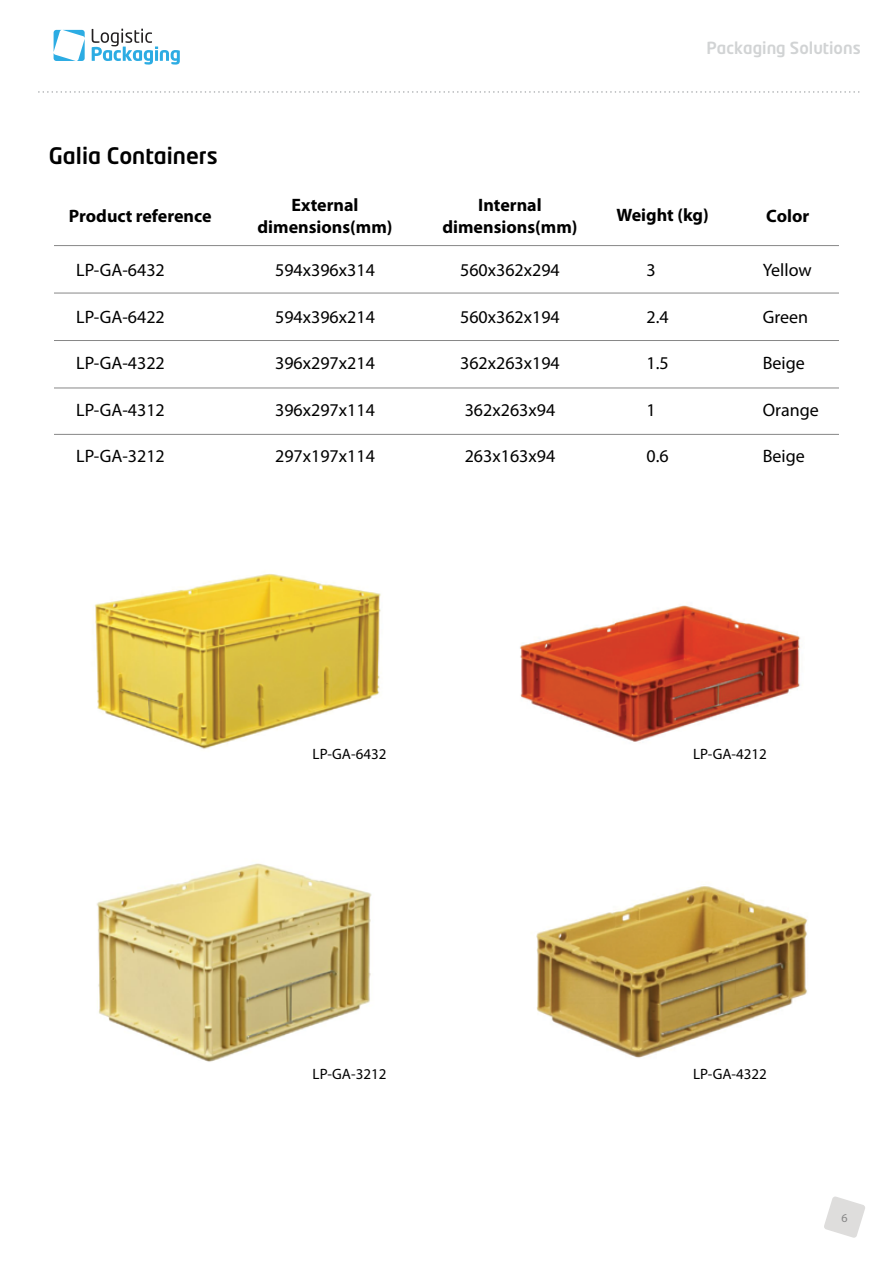
<style>
.page{position:relative;width:893px;height:1263px;background:#fff}
.page>*{position:absolute;margin:0;border:0;box-sizing:border-box;transform-origin:0 0}
.t1{font:500 22.5px "Neo Tech";color:#000}
.t2{font:18px "Myriad Pro";color:#000}
.t3{font:700 18px/21.6px "Myriad Pro";color:#000;text-align:center}
.t4{font:500 16.5px "Neo Tech";color:#d1d3d4}
.t5{font:15px "Myriad Pro";color:#000}
.t6{font:12px "Myriad Pro";color:#878787}
</style>
<div class="page">
<svg style="left:92px;top:29px;width:88px;height:36px"></svg>
<svg style="left:54px;top:30px;width:31px;height:31px"></svg>
<img style="left:94px;top:574px;width:287px;height:175px">
<img style="left:520px;top:605px;width:281px;height:137px">
<hr style="left:54px;top:245px;width:785px;height:1px;background:#878787">
<hr style="left:54px;top:293px;width:785px;height:1px;background:#878787">
<hr style="left:54px;top:434px;width:785px;height:1px;background:#878787">
<hr style="left:54px;top:340px;width:785px;height:1px;background:#878787">
<hr style="left:54px;top:388px;width:785px;height:1px;background:#878787">
<svg style="left:39px;top:91px;width:821px;height:2px"></svg>
<img style="left:536px;top:886px;width:271px;height:172px">
<img style="left:96px;top:863px;width:276px;height:199px">
<svg style="left:824px;top:1196px;width:41px;height:42px"></svg>
<p class="t1" style="left:49px;top:146px;width:171px">Galia Containers</p>
<p class="t3" style="left:69px;top:207px;width:144px">Product reference</p>
<p class="t2" style="left:76px;top:263px;width:90px">LP-GA-6432</p>
<p class="t2" style="left:76px;top:310px;width:90px">LP-GA-6422</p>
<p class="t2" style="left:76px;top:356px;width:90px">LP-GA-4322</p>
<p class="t2" style="left:76px;top:403px;width:90px">LP-GA-4312</p>
<p class="t2" style="left:76px;top:449px;width:90px">LP-GA-3212</p>
<p class="t4" style="left:707px;top:41px;width:156px">Packaging Solutions</p>
<p class="t3" style="left:258px;top:196px;width:136px">External dimensions(mm)</p>
<p class="t3" style="left:442px;top:196px;width:136px">Internal dimensions(mm)</p>
<p class="t3" style="left:616px;top:205px;width:94px">Weight (kg)</p>
<p class="t3" style="left:766px;top:207px;width:44px">Color</p>
<p class="t2" style="left:275px;top:263px;width:101px">594x396x314</p>
<p class="t2" style="left:275px;top:310px;width:101px">594x396x214</p>
<p class="t2" style="left:275px;top:356px;width:101px">396x297x214</p>
<p class="t2" style="left:275px;top:403px;width:101px">396x297x114</p>
<p class="t2" style="left:275px;top:449px;width:101px">297x197x114</p>
<p class="t2" style="left:460px;top:263px;width:101px">560x362x294</p>
<p class="t2" style="left:460px;top:310px;width:101px">560x362x194</p>
<p class="t2" style="left:460px;top:356px;width:101px">362x263x194</p>
<p class="t2" style="left:465px;top:403px;width:92px">362x263x94</p>
<p class="t2" style="left:465px;top:449px;width:92px">263x163x94</p>
<p class="t2" style="left:646px;top:263px;width:11px">3</p>
<p class="t2" style="left:646px;top:310px;width:24px">2.4</p>
<p class="t2" style="left:646px;top:356px;width:24px">1.5</p>
<p class="t2" style="left:646px;top:403px;width:11px">1</p>
<p class="t2" style="left:646px;top:449px;width:24px">0.6</p>
<p class="t2" style="left:763px;top:263px;width:50px">Yellow</p>
<p class="t2" style="left:763px;top:310px;width:47px">Green</p>
<p class="t2" style="left:763px;top:356px;width:44px">Beige</p>
<p class="t2" style="left:763px;top:403px;width:57px">Orange</p>
<p class="t2" style="left:763px;top:449px;width:44px">Beige</p>
<p class="t5" style="left:313px;top:749px;width:75px">LP-GA-6432</p>
<p class="t5" style="left:693px;top:749px;width:75px">LP-GA-4212</p>
<p class="t5" style="left:313px;top:1068px;width:75px">LP-GA-3212</p>
<p class="t5" style="left:693px;top:1068px;width:75px">LP-GA-4322</p>
<p class="t6" style="left:841px;top:1213px;width:8px">6</p>
</div>
